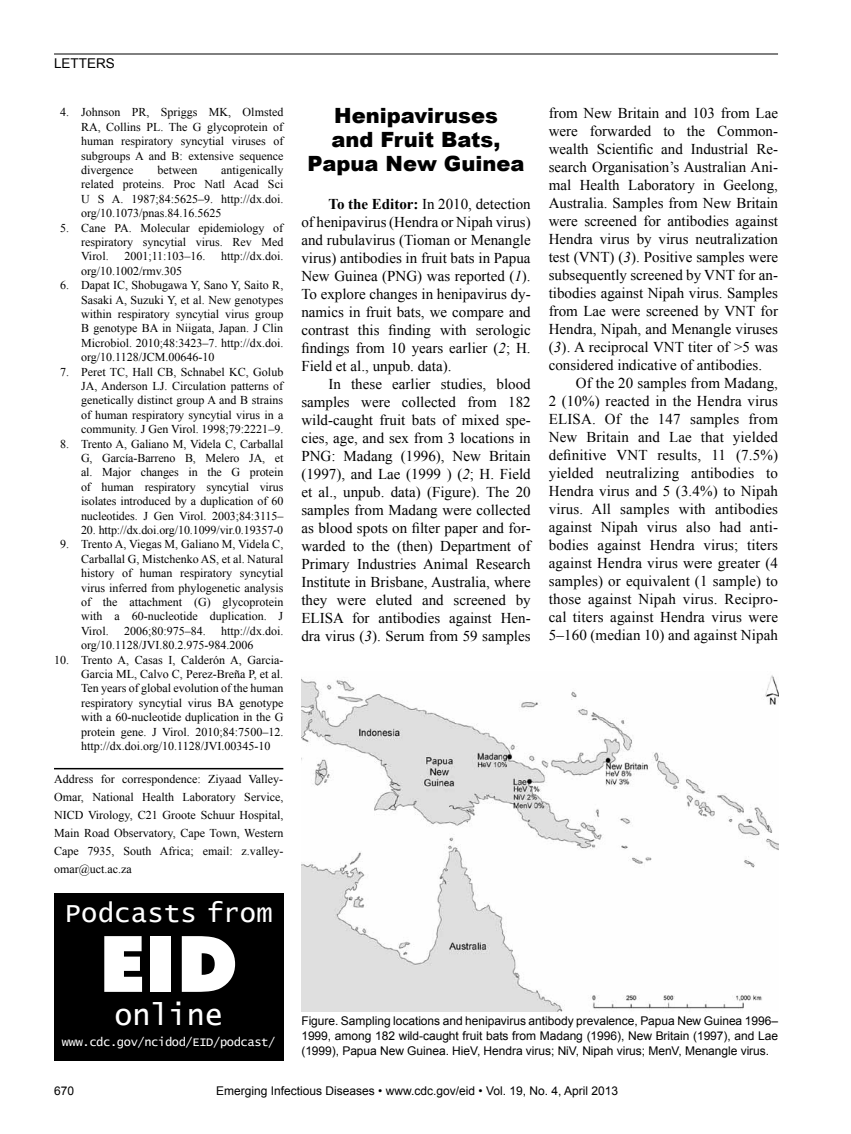
<style>
.page{position:relative;width:851px;height:1134px;background:#fff}
.page>*{position:absolute;margin:0;border:0;box-sizing:border-box;transform-origin:0 0}
.t1{font:900 78px "Futura BT";color:#fff}
.t2{font:30px "Lucida Console";color:#fff}
.t3{font:27px "Lucida Console";letter-spacing:.01em;color:#fff}
.t4{font:900 21px/24px "Arial";color:#000;text-align:center}
.t5{font:15px/18px "Times New Roman";color:#000;text-align:justify}
.t6{font:13.5px "Arial";color:#000}
.t7{font:12px/14.4px "Times New Roman";color:#000;text-align:justify}
.t8{font:12px/15px "Arial";color:#000;text-align:justify}
.t9{font:12px "Lucida Console";letter-spacing:-.03em;color:#fff}
.s1{font-weight:700}
.s2{font-style:italic}
</style>
<div class="page">
<hr style="left:54px;top:54px;width:724px;height:1px;background:#000">
<hr style="left:54px;top:768px;width:229px;height:1px;background:#000">
<div style="left:54px;top:893px;width:229px;height:168px;background:#000"></div>
<img style="left:301px;top:675px;width:477px;height:336px">
<p class="t6" style="left:54px;top:55px;width:62px">LETTERS</p>
<p class="t7" style="left:81px;top:105px;width:204px;text-indent:-21px">4. Johnson PR, Spriggs MK, Olmsted RA, Collins PL. The G glycoprotein of human respiratory syncytial viruses of subgroups A and B: extensive sequence divergence</p>
<p class="t7" style="left:81px;top:163px;width:204px;text-indent:140px">antigenically related proteins. Proc Natl Acad Sci U S A. 1987;84:5625–9. http://dx.doi. org/10.1073/pnas.84.16.5625</p>
<p class="t7" style="left:81px;top:220px;width:204px;text-indent:-21px">5. Cane PA. Molecular epidemiology of respiratory syncytial virus. Rev Med Virol.</p>
<p class="t7" style="left:157px;top:163px;width:41px">between</p>
<p class="t7" style="left:124px;top:249px;width:83px">2001;11:103–16.</p>
<p class="t7" style="left:221px;top:249px;width:64px">http://dx.doi.</p>
<p class="t7" style="left:81px;top:263px;width:103px">org/10.1002/rmv.305</p>
<p class="t7" style="left:81px;top:278px;width:204px;text-indent:-21px">6. Dapat IC, Shobugawa Y, Sano Y, Saito R, Sasaki A, Suzuki Y, et al. New genotypes within respiratory syncytial virus group B genotype BA in Niigata, Japan. J Clin Microbiol. 2010;48:3423–7. http://dx.doi. org/10.1128/JCM.00646-10</p>
<p class="t7" style="left:81px;top:364px;width:204px;text-indent:-21px">7. Peret TC, Hall CB, Schnabel KC, Golub JA, Anderson LJ. Circulation patterns of genetically distinct group A and B strains of human respiratory syncytial virus in a community. J Gen Virol. 1998;79:2221–9.</p>
<p class="t7" style="left:81px;top:436px;width:204px;text-indent:-21px">8. Trento A, Galiano M, Videla C, Carballal G, García-Barreno B, Melero JA, et al. Major changes in the G protein of human respiratory syncytial virus isolates introduced by a duplication of 60 nucleotides. J Gen Virol. 2003;84:3115–</p>
<p class="t7" style="left:81px;top:523px;width:204px">20. http://dx.doi.org/10.1099/vir.0.19357-0</p>
<p class="t7" style="left:81px;top:537px;width:204px;text-indent:-21px">9. Trento A, Viegas M, Galiano M, Videla C, Carballal G, Mistchenko AS, et al. Natural history of human respiratory syncytial virus inferred from phylogenetic analysis of the attachment (G) glycoprotein with a 60-nucleotide duplication. J Virol.</p>
<p class="t7" style="left:81px;top:623px;width:204px;text-indent:140px">http://dx.doi. org/10.1128/JVI.80.2.975-984.2006</p>
<p class="t7" style="left:81px;top:652px;width:204px;text-indent:-27px">10. Trento A, Casas I, Calderón A, Garcia-Garcia ML, Calvo C, Perez-Breña P, et al.<br>Ten years of global evolution of the human respiratory syncytial virus BA genotype with a 60-nucleotide duplication in the G protein gene. J Virol. 2010;84:7500–12. http://dx.doi.org/10.1128/JVI.00345-10</p>
<p class="t7" style="left:54px;top:770px;width:231px;line-height:18px">Address for correspondence: Ziyaad Valley-Omar, National Health Laboratory Service, NICD Virology, C21 Groote Schuur Hospital, Main Road Observatory, Cape Town, Western Cape 7935, South Africa; email: z.valley&shy;omar@uct.ac.za</p>
<p class="t7" style="left:124px;top:623px;width:83px">2006;80:975–84.</p>
<h3 class="t3" style="left:65px;top:901px;width:209px">Podcasts from</h3>
<h1 class="t1" style="left:99px;top:917px;width:141px">EID</h1>
<h2 class="t2" style="left:114px;top:1002px;width:110px">online</h2>
<p class="t9" style="left:62px;top:1036px;width:215px">www.cdc.gov/ncidod/EID/podcast/</p>
<h3 class="t4" style="left:307px;top:103px;width:218px">Henipaviruses<br>and Fruit Bats,<br>Papua New Guinea</h3>
<p class="t5" style="left:301px;top:194px;width:231px;text-indent:27px"><span class="s1">To the Editor:</span> In 2010, detection of henipavirus (Hendra or Nipah virus) and rubulavirus (Tioman or Menangle virus) antibodies in fruit bats in Papua New Guinea (PNG) was reported (<span class="s2">1</span>).<br>To explore changes in henipavirus dy&shy;namics in fruit bats, we compare and contrast this finding with serologic findings from 10 years earlier (<span class="s2">2</span>; H.<br>Field et al., unpub. data).</p>
<p class="t5" style="left:301px;top:374px;width:231px;text-indent:27px">In these earlier studies, blood samples were collected from 182 wild-caught fruit bats of mixed spe&shy;cies, age, and sex from 3 locations in PNG: Madang (1996), New Britain (1997), and Lae (1999 ) (<span class="s2">2</span>; H. Field et al., unpub. data) (Figure). The 20 samples from Madang were collected as blood spots on filter paper and for&shy;warded to the (then) Department of Primary Industries Animal Research Institute in Brisbane, Australia, where they were eluted and screened by ELISA for antibodies against Hen&shy;dra virus (<span class="s2">3</span>). Serum from 59 samples</p>
<p class="t5" style="left:548px;top:104px;width:231px">from New Britain and 103 from Lae were forwarded to the Common&shy;wealth Scientific and Industrial Re&shy;search Organisation’s Australian Ani&shy;mal Health Laboratory in Geelong, Australia. Samples from New Britain were screened for antibodies against Hendra virus by virus neutralization test (VNT) (<span class="s2">3</span>). Positive samples were subsequently screened by VNT for an&shy;tibodies against Nipah virus. Samples from Lae were screened by VNT for Hendra, Nipah, and Menangle viruses (<span class="s2">3</span>). A reciprocal VNT titer of &gt;5 was considered indicative of antibodies.</p>
<p class="t5" style="left:548px;top:374px;width:231px;text-indent:27px">Of the 20 samples from Madang, 2 (10%) reacted in the Hendra virus ELISA. Of the 147 samples from New Britain and Lae that yielded definitive VNT results, 11 (7.5%) yielded neutralizing antibodies to Hendra virus and 5 (3.4%) to Nipah virus. All samples with antibodies against Nipah virus also had anti&shy;bodies against Hendra virus; titers against Hendra virus were greater (4 samples) or equivalent (1 sample) to those against Nipah virus. Recipro&shy;cal titers against Hendra virus were 5–160 (median 10) and against Nipah</p>
<p class="t8" style="left:301px;top:1013px;width:478px">Figure. Sampling locations and henipavirus antibody prevalence, Papua New Guinea 1996– 1999, among 182 wild-caught fruit bats from Madang (1996), New Britain (1997), and Lae (1999), Papua New Guinea. HieV, Hendra virus; NiV, Nipah virus; MenV, Menangle virus.</p>
<p class="t8" style="left:54px;top:1084px;width:22px">670</p>
<p class="t8" style="left:216px;top:1084px;width:403px">Emerging Infectious Diseases • www.cdc.gov/eid • Vol. 19, No. 4, April 2013</p>
</div>
